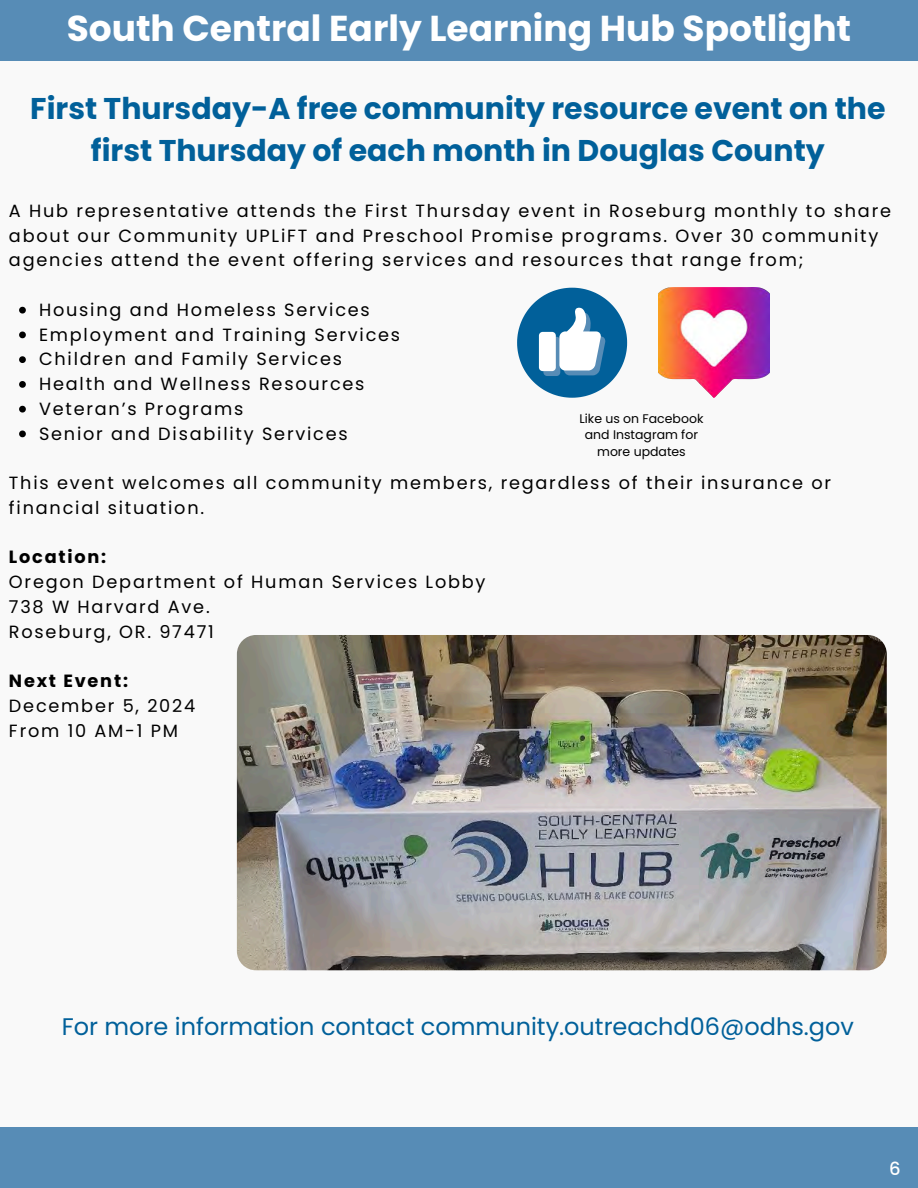
<style>
.page{position:relative;width:918px;height:1188px;background:#f9f9f9}
.page>*{position:absolute;margin:0;border:0;box-sizing:border-box;transform-origin:0 0}
.t1{font:700 36px "Poppins";color:#fff}
.t2{font:700 30px/41.7px "Poppins";color:#01609a;text-align:center}
.t3{font:700 30px "Poppins";letter-spacing:.045em;color:#fff}
.t4{font:24px "Poppins";color:#01609a}
.t5{font:500 18px "Poppins";color:#fff}
.t6{font:17.7px/24.8px "Poppins";letter-spacing:.1em;color:#000}
.t7{font:12.45px/16.6px "Poppins";color:#000;text-align:center}
.s1{font-weight:700}
</style>
<div class="page">
<div style="left:0;top:1127px;width:918px;height:61px;background:#578cb6"></div>
<div style="left:0;top:0;width:918px;height:61px;background:#578cb6"></div>
<img style="left:237px;top:635px;width:650px;height:335px;border-radius:19px">
<svg style="left:517px;top:288px;width:110px;height:110px"></svg>
<img style="left:659px;top:288px;width:110px;height:110px">
<svg style="left:19px;top:307px;width:7px;height:7px"></svg>
<svg style="left:19px;top:332px;width:7px;height:6px"></svg>
<svg style="left:19px;top:356px;width:7px;height:7px"></svg>
<svg style="left:19px;top:381px;width:7px;height:7px"></svg>
<svg style="left:19px;top:406px;width:7px;height:7px"></svg>
<svg style="left:19px;top:431px;width:7px;height:6px"></svg>
<p class="t1" style="left:67px;top:3px;width:786px">South Central Early Learning Hub Spotlight</p>
<h1 class="t3" style="left:25px;top:9px;width:858px">EARLY LITERACY SUCCESS COMMUNITY GRANT CONT.</h1>
<p class="t2" style="left:30px;top:88px;width:857px">First Thursday-A free community resource event on the first Thursday of each month in Douglas County</p>
<h5 class="t6" style="left:9px;top:198px;width:884px">A Hub representative attends the First Thursday event in Roseburg monthly to share about our Community UPLiFT and Preschool Promise programs. Over 30 community agencies attend the event offering services and resources that range from;</h5>
<p class="t6" style="left:39px;top:297px;width:332px">Housing and Homeless Services</p>
<p class="t6" style="left:39px;top:322px;width:363px">Employment and Training Services</p>
<p class="t6" style="left:39px;top:347px;width:305px">Children and Family Services</p>
<p class="t6" style="left:39px;top:371px;width:327px">Health and Wellness Resources</p>
<p class="t6" style="left:39px;top:396px;width:206px">Veteran’s Programs</p>
<p class="t6" style="left:39px;top:421px;width:310px">Senior and Disability Services</p>
<h5 class="t6" style="left:9px;top:470px;width:824px">This event welcomes all community members, regardless of their insurance or financial situation.</h5>
<h5 class="t6" style="left:9px;top:545px;width:478px"><span class="s1">Location:<br></span>Oregon Department of Human Services Lobby<br>738 W Harvard Ave.<br>Roseburg, OR. 97471</h5>
<h5 class="t6" style="left:9px;top:668px;width:188px"><span class="s1">Next Event:<br></span>December 5, 2024<br>From 10 AM-1 PM</h5>
<p class="t7" style="left:579px;top:410px;width:125px">Like us on Facebook and Instagram for more updates</p>
<p class="t4" style="left:62px;top:1010px;width:794px">For more information contact community.outreachd06@odhs.gov</p>
<h3 class="t5" style="left:889px;top:1156px;width:13px">6</h3>
</div>
